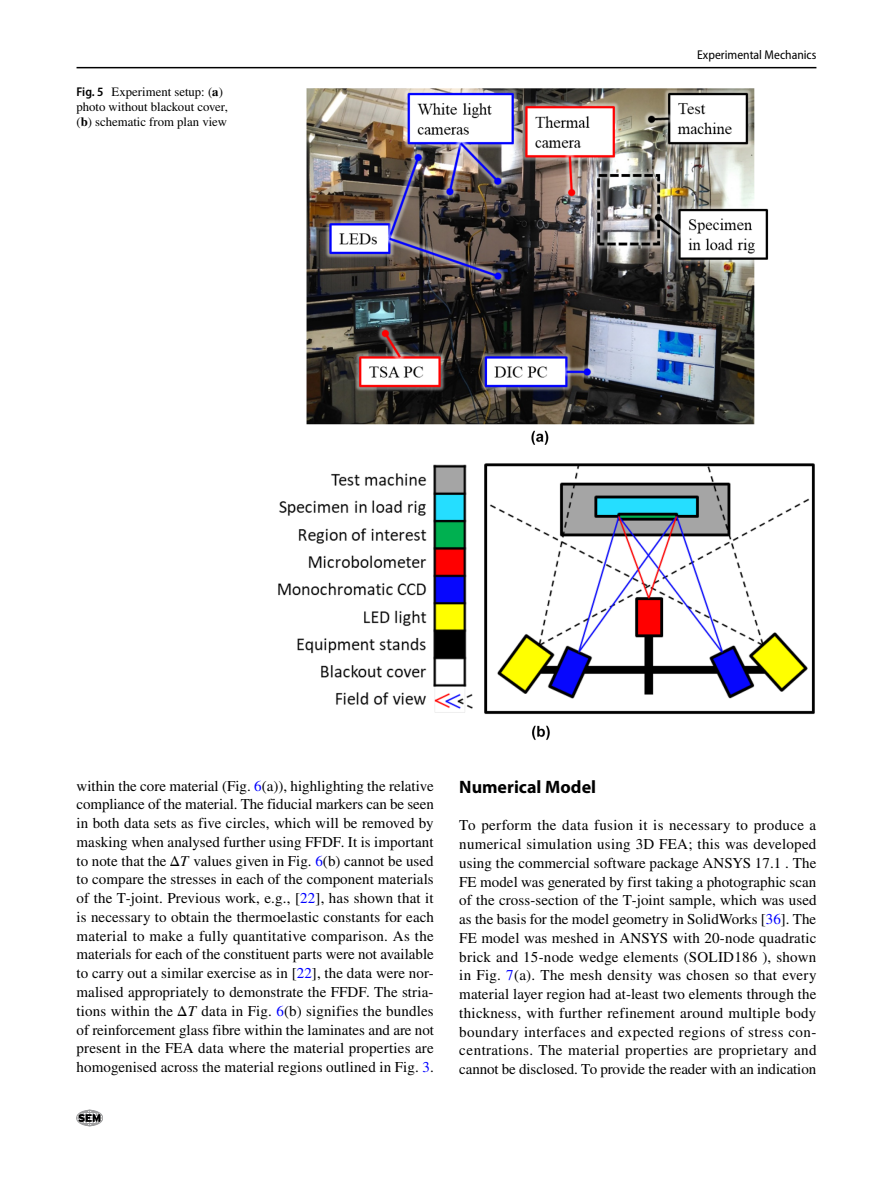
<style>
.page{position:relative;width:893px;height:1187px;background:#fff}
.page>*{position:absolute;margin:0;border:0;box-sizing:border-box;transform-origin:0 0}
.t1{font:700 18px "Myriad Pro";color:#000}
.t2{font:15px/18.8px "STIX";color:#000;text-align:justify}
.t3{font:12.75px/15px "STIX";color:#000}
.t4{font:semi-condensed 12.75px "Myriad Pro";color:#000}
.s1{font-family:"Myriad Pro";font-weight:600;font-stretch:semi-condensed}
.s2{font-weight:700}
.s3{color:#00f}
.s4{font-family:"STIX Math Regular 31"}
.s5{font-family:"STIX General Italic 55"}
.s6{font-family:"STIX Math Regular 32"}
.s7{font-family:"STIX General Italic 56"}
</style>
<div class="page">
<hr style="left:77px;top:67px;width:739px;height:1px;background:#000">
<svg style="left:77px;top:1110px;width:26px;height:15px"></svg>
<div style="left:77px;top:1110px;width:26px;height:15px;border:1px solid #9c9c9d;border-radius:50%"></div>
<img style="left:278px;top:88px;width:537px;height:652px">
<p class="t3" style="left:77px;top:85px;width:153px"><span class="s1">Fig. 5</span> Experiment setup: (<span class="s2">a</span>) photo without blackout cover, (<span class="s2">b</span>) schematic from plan view</p>
<p class="t4" style="left:697px;top:48px;width:121px">Experimental Mechanics</p>
<p class="t2" style="left:77px;top:777px;width:359px">within the core material (Fig. <span class="s3">6</span>(a)), highlighting the relative compliance of the material. The fiducial markers can be seen in both data sets as five circles, which will be removed by masking when analysed further using FFDF. It is important to note that the <span class="s4">Δ</span><span class="s5">T</span> values given in Fig. <span class="s3">6</span>(b) cannot be used to compare the stresses in each of the component materials of the T-joint. Previous work, e.g., [<span class="s3">22</span>], has shown that it is necessary to obtain the thermoelastic constants for each material to make a fully quantitative comparison. As the materials for each of the constituent parts were not available to carry out a similar exercise as in [<span class="s3">22</span>], the data were nor&shy;malised appropriately to demonstrate the FFDF. The stria&shy;tions within the <span class="s6">Δ</span><span class="s7">T</span> data in Fig. <span class="s3">6</span>(b) signifies the bundles of reinforcement glass fibre within the laminates and are not present in the FEA data where the material properties are homogenised across the material regions outlined in Fig. <span class="s3">3</span>.</p>
<p class="t1" style="left:459px;top:775px;width:138px">Numerical Model</p>
<p class="t2" style="left:459px;top:816px;width:359px">To perform the data fusion it is necessary to produce a numerical simulation using 3D FEA; this was developed using the commercial software package ANSYS 17.1 . The FE model was generated by first taking a photographic scan of the cross-section of the T-joint sample, which was used as the basis for the model geometry in SolidWorks [<span class="s3">36</span>]. The FE model was meshed in ANSYS with 20-node quadratic brick and 15-node wedge elements (SOLID186 ), shown in Fig. <span class="s3">7</span>(a). The mesh density was chosen so that every material layer region had at-least two elements through the thickness, with further refinement around multiple body boundary interfaces and expected regions of stress con&shy;centrations. The material properties are proprietary and cannot be disclosed. To provide the reader with an indication</p>
</div>
